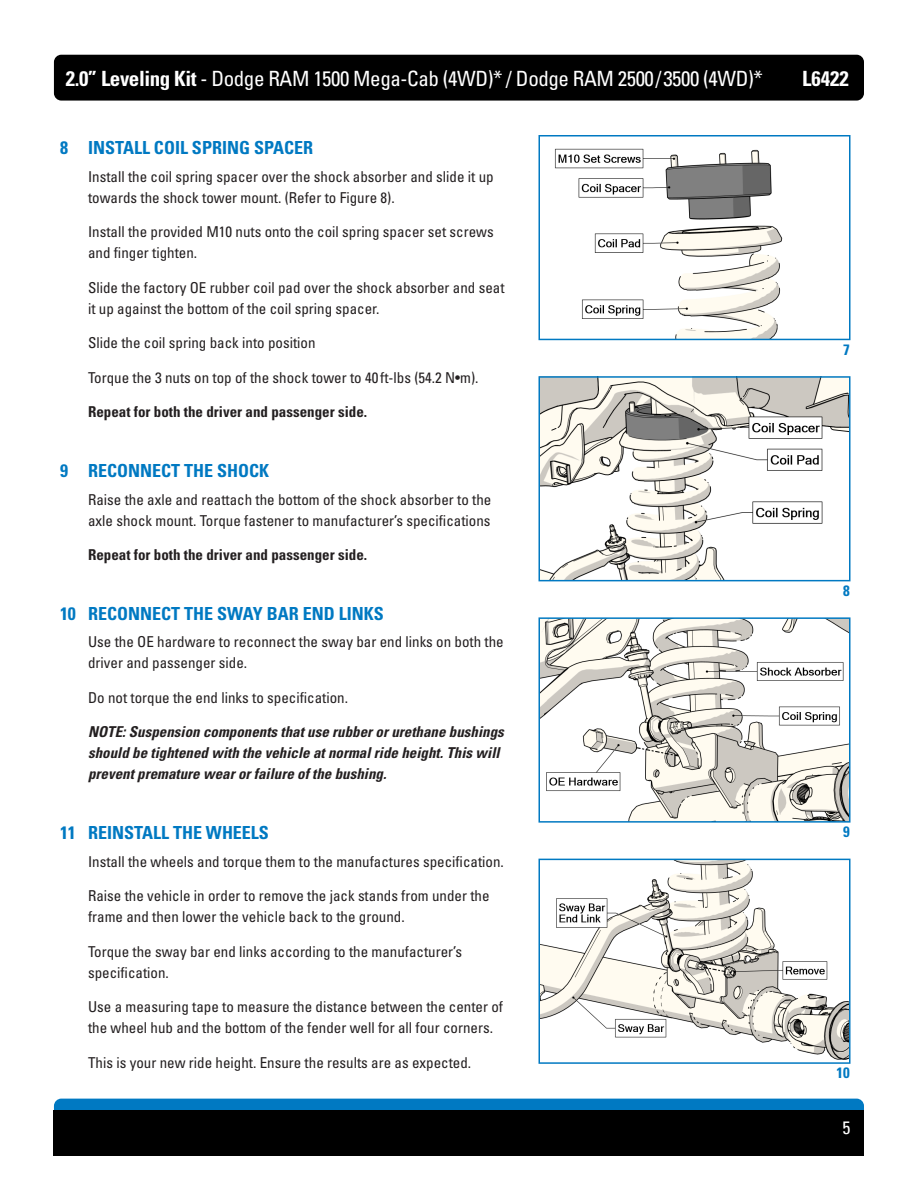
<style>
.page{position:relative;width:918px;height:1188px;background:#fff}
.page>*{position:absolute;margin:0;border:0;box-sizing:border-box;transform-origin:0 0}
.t1{font:condensed 21px "Univers LT Std";letter-spacing:-.02em;color:#fff}
.t2{font:700 condensed 21px "Univers LT Std";color:#fff}
.Step_Header{font:700 condensed 18px "Univers LT Std";color:#0079c2}
.t3{font:condensed 18px "Univers LT Std";color:#fff}
.Step_Text{font:condensed 15px/21px "Univers LT Std";color:#231f20}
.Note{font:italic 700 condensed 15px/21px "Univers LT Std";color:#231f20}
.Step_Text-2{font:700 condensed 15px "Univers LT Std";color:#231f20}
.Figure{font:700 condensed 15px "Univers LT Std";color:#0079c2}
.s1{font-weight:700}
</style>
<div class="page">
<div style="left:54px;top:55px;width:810px;height:46px;background:#000;border-radius:7px"></div>
<div style="left:54px;top:1099px;width:810px;height:45px;background:#0079c2;border-radius:7px"></div>
<div style="left:54px;top:1110px;width:810px;height:46px;background:#000"></div>
<img style="left:541px;top:620px;width:306px;height:200px">
<div style="left:538px;top:617px;width:312px;height:206px;border:2px solid #0079c2"></div>
<img style="left:541px;top:379px;width:306px;height:199px">
<div style="left:538px;top:376px;width:312px;height:205px;border:2px solid #0079c2"></div>
<img style="left:554px;top:148px;width:229px;height:189px">
<div style="left:538px;top:135px;width:312px;height:205px;border:2px solid #0079c2"></div>
<img style="left:541px;top:862px;width:306px;height:198px">
<div style="left:538px;top:859px;width:312px;height:205px;border:2px solid #0079c2"></div>
<h1 class="t1" style="left:66px;top:65px;width:699px"><span class="s1">2.0” Leveling Kit</span> - Dodge RAM 1500 Mega-Cab (4WD)* / Dodge RAM 2500/3500 (4WD)*</h1>
<h1 class="t2" style="left:802px;top:65px;width:48px">L6422</h1>
<p class="Step_Header" style="left:60px;top:137px;width:9px">8</p>
<p class="Step_Header" style="left:88px;top:137px;width:227px">INSTALL COIL SPRING SPACER</p>
<p class="Step_Text" style="left:88px;top:166px;width:407px">Install the coil spring spacer over the shock absorber and slide it up towards the shock tower mount. (Refer to Figure 8).</p>
<p class="Step_Text" style="left:88px;top:221px;width:407px">Install the provided M10 nuts onto the coil spring spacer set screws and finger tighten.</p>
<p class="Step_Text" style="left:88px;top:277px;width:418px">Slide the factory OE rubber coil pad over the shock absorber and seat it up against the bottom of the coil spring spacer.</p>
<p class="Step_Text" style="left:88px;top:332px;width:229px">Slide the coil spring back into position</p>
<p class="Step_Text" style="left:88px;top:367px;width:392px">Torque the 3 nuts on top of the shock tower to 40 ft-lbs (54.2 N•m).</p>
<p class="Step_Text-2" style="left:88px;top:403px;width:281px">Repeat for both the driver and passenger side.</p>
<p class="Step_Header" style="left:60px;top:459px;width:9px">9</p>
<p class="Step_Header" style="left:88px;top:459px;width:183px">RECONNECT THE SHOCK</p>
<p class="Step_Text" style="left:88px;top:489px;width:405px">Raise the axle and reattach the bottom of the shock absorber to the axle shock mount. Torque fastener to manufacturer’s specifications</p>
<p class="Step_Text-2" style="left:88px;top:546px;width:281px">Repeat for both the driver and passenger side.</p>
<p class="Step_Header" style="left:60px;top:602px;width:17px">10</p>
<p class="Step_Header" style="left:88px;top:602px;width:297px">RECONNECT THE SWAY BAR END LINKS</p>
<p class="Step_Text" style="left:88px;top:631px;width:417px">Use the OE hardware to reconnect the sway bar end links on both the driver and passenger side.</p>
<p class="Step_Text" style="left:88px;top:687px;width:261px">Do not torque the end links to specification.</p>
<p class="Note" style="left:88px;top:722px;width:417px">NOTE: Suspension components that use rubber or urethane bushings should be tightened with the vehicle at normal ride height. This will prevent premature wear or failure of the bushing.</p>
<p class="Step_Header" style="left:60px;top:821px;width:17px">11</p>
<p class="Step_Header" style="left:88px;top:821px;width:182px">REINSTALL THE WHEELS</p>
<p class="Step_Text" style="left:88px;top:851px;width:417px">Install the wheels and torque them to the manufactures specification.</p>
<p class="Step_Text" style="left:88px;top:885px;width:403px">Raise the vehicle in order to remove the jack stands from under the frame and then lower the vehicle back to the ground.</p>
<p class="Step_Text" style="left:88px;top:941px;width:376px">Torque the sway bar end links according to the manufacturer’s specification.</p>
<p class="Step_Text" style="left:88px;top:996px;width:416px">Use a measuring tape to measure the distance between the center of the wheel hub and the bottom of the fender well for all four corners.</p>
<p class="Step_Text" style="left:88px;top:1052px;width:385px">This is your new ride height. Ensure the results are as expected.</p>
<p class="Figure" style="left:843px;top:340px;width:8px">7</p>
<p class="Figure" style="left:843px;top:581px;width:8px">8</p>
<p class="Figure" style="left:843px;top:823px;width:8px">9</p>
<p class="Figure" style="left:836px;top:1064px;width:15px">10</p>
<p class="t3" style="left:843px;top:1116px;width:9px">5</p>
</div>
